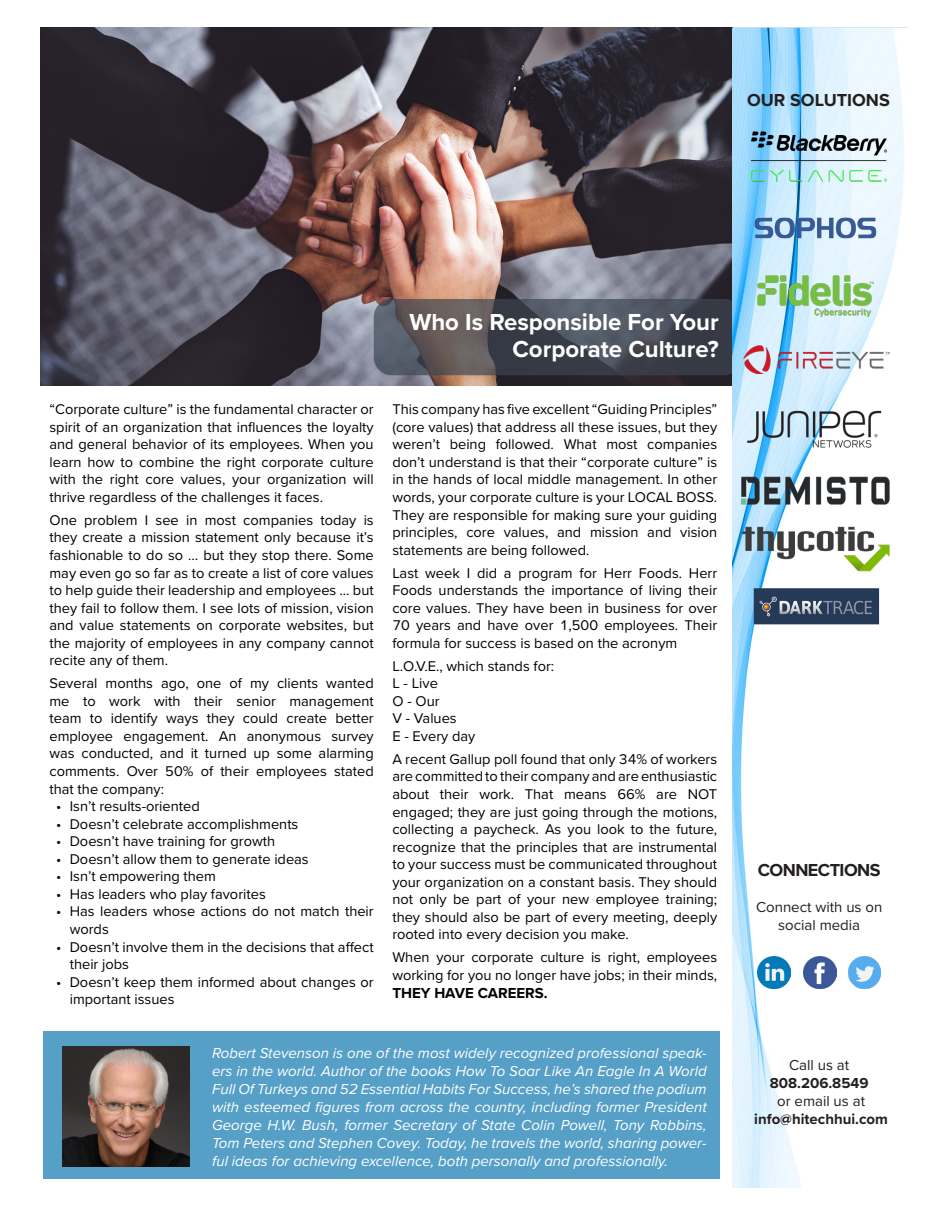
<style>
.page{position:relative;width:945px;height:1215px;background:#fff}
.page>*{position:absolute;margin:0;border:0;box-sizing:border-box;transform-origin:0 0}
.t1{font:700 24px/27px "Proxima Nova";color:#fff;text-align:right}
.t2{font:700 18px "Proxima Nova";color:#231f20}
.t3{font:700 18px "Proxima Nova";letter-spacing:-.025em;color:#231f20}
.t4{font:italic 15px/18px "Proxima Nova";color:#fff;text-align:justify}
.t5{font:15px/18px "Proxima Nova";color:#231f20;text-align:center}
.t6{font:700 15px "Proxima Nova";color:#231f20}
.t7{font:700 15px "Proxima Nova";color:#000}
.t8{font:14.7px/17.5px "Proxima Nova";color:#000;text-align:justify}
</style>
<div class="page">
<img style="left:40px;top:27px;width:692px;height:359px">
<svg style="left:374px;top:299px;width:368px;height:76px;background:#4b4d56"></svg>
<div style="left:44px;top:1032px;width:676px;height:147px;background:#569fc7"></div>
<img style="left:63px;top:1046px;width:126px;height:121px">
<img style="left:732px;top:28px;width:172px;height:1160px">
<img style="left:745px;top:207px;width:142px;height:44px">
<img style="left:752px;top:130px;width:134px;height:56px">
<img style="left:804px;top:956px;width:32px;height:33px">
<img style="left:758px;top:956px;width:32px;height:33px">
<img style="left:848px;top:956px;width:33px;height:33px">
<img style="left:758px;top:275px;width:115px;height:42px">
<img style="left:744px;top:346px;width:146px;height:28px">
<img style="left:742px;top:475px;width:148px;height:32px">
<img style="left:741px;top:403px;width:149px;height:53px">
<img style="left:741px;top:527px;width:149px;height:45px">
<img style="left:743px;top:585px;width:147px;height:41px">
<p class="t2" style="left:747px;top:86px;width:144px">OUR SOLUTIONS</p>
<p class="t8" style="left:49px;top:400px;width:326px">“Corporate culture” is the fundamental character or spirit of an organization that influences the loyalty and general behavior of its employees. When you learn how to combine the right corporate culture with the right core values, your organization will thrive regardless of the challenges it faces.</p>
<p class="t8" style="left:49px;top:511px;width:326px">One problem I see in most companies today is they create a mission statement only because it’s fashionable to do so … but they stop there. Some may even go so far as to create a list of core values to help guide their leadership and employees … but they fail to follow them. I see lots of mission, vision and value statements on corporate websites, but the majority of employees in any company cannot recite any of them.</p>
<p class="t8" style="left:49px;top:674px;width:326px">Several months ago, one of my clients wanted me to work with their senior management team to identify ways they could create better employee engagement. An anonymous survey was conducted, and it turned up some alarming comments. Over 50% of their employees stated that the company:</p>
<p class="t8" style="left:56px;top:797px;width:145px">• Isn’t results-oriented</p>
<p class="t8" style="left:56px;top:814px;width:244px">• Doesn’t celebrate accomplishments</p>
<p class="t8" style="left:56px;top:832px;width:220px">• Doesn’t have training for growth</p>
<p class="t8" style="left:56px;top:849px;width:254px">• Doesn’t allow them to generate ideas</p>
<p class="t8" style="left:56px;top:867px;width:161px">• Isn’t empowering them</p>
<p class="t8" style="left:56px;top:885px;width:211px">• Has leaders who play favorites</p>
<p class="t8" style="left:70px;top:902px;width:306px;text-indent:-14px">• Has leaders whose actions do not match their words</p>
<p class="t8" style="left:70px;top:937px;width:306px;text-indent:-14px">• Doesn’t involve them in the decisions that affect their jobs</p>
<p class="t8" style="left:70px;top:972px;width:306px;text-indent:-14px">• Doesn’t keep them informed about changes or important issues</p>
<p class="t1" style="left:409px;top:308px;width:311px">Who Is Responsible For Your<br>Corporate Culture?</p>
<p class="t8" style="left:392px;top:400px;width:326px">This company has five excellent “Guiding Principles” (core values) that address all these issues, but they weren’t being followed. What most companies don’t understand is that their “corporate culture” is in the hands of local middle management. In other words, your corporate culture is your LOCAL BOSS.<br>They are responsible for making sure your guiding principles, core values, and mission and vision statements are being followed.</p>
<p class="t8" style="left:392px;top:563px;width:326px">Last week I did a program for Herr Foods. Herr Foods understands the importance of living their core values. They have been in business for over 70 years and have over 1,500 employees. Their formula for success is based on the acronym</p>
<p class="t8" style="left:392px;top:656px;width:163px">L.O.V.E., which stands for:</p>
<p class="t8" style="left:392px;top:674px;width:47px">L - Live</p>
<p class="t8" style="left:392px;top:692px;width:49px">O - Our</p>
<p class="t8" style="left:392px;top:709px;width:66px">V - Values</p>
<p class="t8" style="left:392px;top:727px;width:85px">E - Every day</p>
<p class="t8" style="left:392px;top:750px;width:326px">A recent Gallup poll found that only 34% of workers are committed to their company and are enthusiastic about their work. That means 66% are NOT engaged; they are just going through the motions, collecting a paycheck. As you look to the future, recognize that the principles that are instrumental to your success must be communicated throughout your organization on a constant basis. They should not only be part of your new employee training; they should also be part of every meeting, deeply rooted into every decision you make.</p>
<p class="t8" style="left:392px;top:948px;width:326px">When your corporate culture is right, employees working for you no longer have jobs; in their minds,</p>
<p class="t7" style="left:392px;top:982px;width:157px">THEY HAVE CAREERS.</p>
<p class="t4" style="left:212px;top:1044px;width:496px">Robert Stevenson is one of the most widely recognized professional speak&shy;ers in the world. Author of the books How To Soar Like An Eagle In A World Full Of Turkeys and 52 Essential Habits For Success, he’s shared the podium with esteemed figures from across the country, including former President George H.W. Bush, former Secretary of State Colin Powell, Tony Robbins, Tom Peters and Stephen Covey. Today, he travels the world, sharing power&shy;ful ideas for achieving excellence, both personally and professionally.</p>
<p class="t3" style="left:758px;top:856px;width:124px">CONNECTIONS</p>
<p class="t5" style="left:756px;top:897px;width:128px">Connect with us on social media</p>
<p class="t5" style="left:789px;top:1055px;width:62px">Call us at</p>
<p class="t6" style="left:770px;top:1072px;width:100px">808.206.8549</p>
<p class="t5" style="left:777px;top:1091px;width:89px">or email us at</p>
<p class="t6" style="left:754px;top:1108px;width:135px">info@hitechhui.com</p>
</div>
